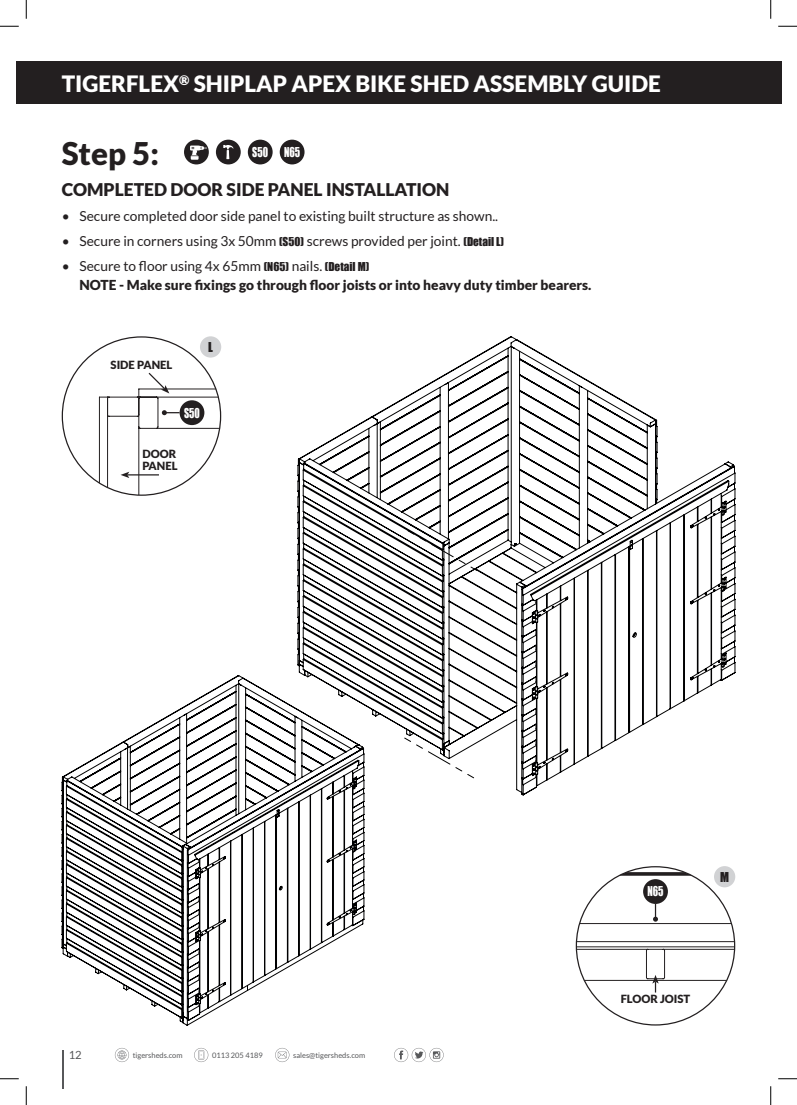
<style>
.page{position:relative;width:797px;height:1105px;background:#fff}
.page>*{position:absolute;margin:0;border:0;box-sizing:border-box;transform-origin:0 0}
.t1{font:900 31.25px "Lato";color:#231f20}
.t2{font:900 22.5px "Lato";color:#fff}
.t3{font:900 17.5px "Lato";color:#231f20}
.t4{font:13.75px "Lato";color:#231f20}
.t5{font:900 13.75px/18.8px "Lato";color:#231f20}
.t6{font:12.5px "Impact";color:#fff;scale:.8 1}
.t7{font:12.5px "Impact";color:#231f20}
.t8{font:900 11.25px/12.5px "Lato";color:#231f20}
.t9{font:11.25px "Lato";color:#57585a}
.t10{font:7.5px "Lato";color:#57585a}
.s1{font-family:"Impact";font-size:11.25px}
.s2{font-weight:400}
.s3{font-family:"Impact";font-weight:400;font-size:11.25px}
</style>
<div class="page">
<hr style="left:62px;top:1050px;width:1px;height:39px;background:#57585a">
<svg style="left:394px;top:1048px;width:49px;height:14px"></svg>
<svg style="left:194px;top:1048px;width:14px;height:14px"></svg>
<svg style="left:275px;top:1048px;width:14px;height:14px"></svg>
<svg style="left:115px;top:1048px;width:14px;height:14px"></svg>
<div style="left:16px;top:62px;width:765px;height:42px;background:#231f20"></div>
<div style="left:184px;top:140px;width:25px;height:24px;background:#231f20;border-radius:50%"></div>
<svg style="left:190px;top:146px;width:17px;height:14px"></svg>
<div style="left:248px;top:140px;width:25px;height:24px;background:#231f20;border-radius:50%"></div>
<svg style="left:297px;top:336px;width:438px;height:460px"></svg>
<svg style="left:404px;top:737px;width:74px;height:44px"></svg>
<svg style="left:407px;top:530px;width:74px;height:43px"></svg>
<div style="left:714px;top:866px;width:21px;height:21px;background:#d1d2d4;border-radius:50%"></div>
<svg style="left:576px;top:872px;width:158px;height:120px"></svg>
<svg style="left:61px;top:675px;width:304px;height:351px"></svg>
<div style="left:200px;top:336px;width:21px;height:22px;background:#d1d2d4;border-radius:50%"></div>
<svg style="left:99px;top:371px;width:122px;height:124px"></svg>
<div style="left:280px;top:140px;width:24px;height:24px;background:#231f20;border-radius:50%"></div>
<div style="left:216px;top:140px;width:25px;height:24px;background:#231f20;border-radius:50%"></div>
<svg style="left:223px;top:145px;width:10px;height:14px"></svg>
<svg style="left:0;top:25px;width:19px;height:2px"></svg>
<svg style="left:778px;top:25px;width:19px;height:2px"></svg>
<svg style="left:0;top:1078px;width:19px;height:1px"></svg>
<svg style="left:778px;top:1078px;width:19px;height:1px"></svg>
<svg style="left:25px;top:0;width:2px;height:19px"></svg>
<svg style="left:25px;top:1086px;width:2px;height:19px"></svg>
<svg style="left:770px;top:0;width:1px;height:19px"></svg>
<svg style="left:770px;top:1086px;width:1px;height:19px"></svg>
<h2 class="t2" style="left:62px;top:71px;width:600px">TIGERFLEX<sup>®</sup> SHIPLAP APEX BIKE SHED ASSEMBLY GUIDE</h2>
<h1 class="t1" style="left:62px;top:135px;width:99px">Step 5:</h1>
<p class="t3" style="left:62px;top:179px;width:389px">COMPLETED DOOR SIDE PANEL INSTALLATION</p>
<p class="t4" style="left:62px;top:208px;width:438px">• Secure completed door side panel to existing built structure as shown..</p>
<p class="t4" style="left:62px;top:233px;width:444px">• Secure in corners using 3x 50mm <span class="s1">(S50)</span> screws provided per joint. <span class="s1">(Detail L)</span></p>
<p class="t5" style="left:79px;top:256px;width:513px;text-indent:-18px"><span class="s2">• Secure to floor using 4x 65mm</span> <span class="s3">(N65)</span> <span class="s2">nails.</span> <span class="s3">(Detail M)<br></span>NOTE - Make sure fixings go through floor joists or into heavy duty timber bearers.</p>
<p class="t6" style="left:252px;top:142px;width:21px">S50</p>
<p class="t6" style="left:284px;top:142px;width:22px">N65</p>
<p class="t8" style="left:111px;top:359px;width:63px">SIDE PANEL</p>
<p class="t7" style="left:208px;top:337px;width:6px">L</p>
<p class="t6" style="left:184px;top:403px;width:21px">S50</p>
<p class="t8" style="left:142px;top:447px;width:37px">DOOR<br>PANEL</p>
<p class="t9" style="left:69px;top:1049px;width:15px">12</p>
<p class="t10" style="left:133px;top:1051px;width:51px">tigersheds.com</p>
<p class="t10" style="left:212px;top:1051px;width:52px">0113 205 4189</p>
<p class="t10" style="left:293px;top:1051px;width:74px">sales@tigersheds.com</p>
<p class="t6" style="left:647px;top:882px;width:22px">N65</p>
<p class="t7" style="left:720px;top:867px;width:10px">M</p>
<p class="t8" style="left:620px;top:992px;width:71px">FLOOR JOIST</p>
</div>
